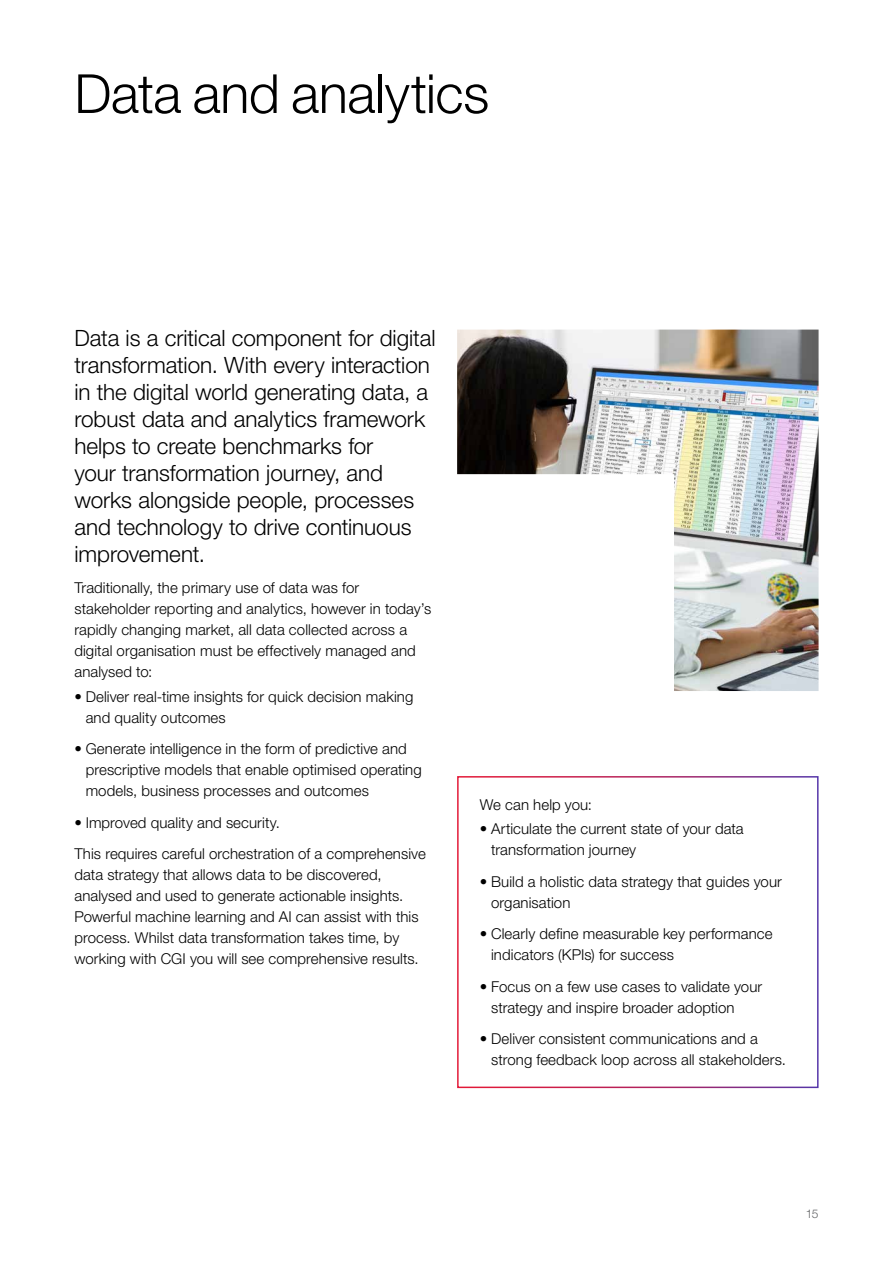
<style>
.page{position:relative;width:893px;height:1263px;background:#fff}
.page>*{position:absolute;margin:0;border:0;box-sizing:border-box;transform-origin:0 0}
.t1{font:300 54px "Helvetica Neue LT Pro";letter-spacing:-.01em;color:#000}
.t2{font:300 22.5px/27px "Helvetica Neue LT Pro";letter-spacing:-.005em;color:#000}
.t3{font:300 15px/21px "Helvetica Neue LT Pro";letter-spacing:.005em;color:#000}
.t4{font:300 12px "Helvetica Neue LT Pro";color:#636466}
</style>
<div class="page">
<div style="left:457px;top:776px;width:362px;height:312px;border:2px solid #fff"></div>
<img style="left:457px;top:330px;width:362px;height:361px">
<h1 class="t1" style="left:74px;top:61px;width:416px">Data and analytics</h1>
<p class="t2" style="left:74px;top:324px;width:363px">Data is a critical component for digital transformation. With every interaction in the digital world generating data, a robust data and analytics framework helps to create benchmarks for<br>your transformation journey, and works alongside people, processes and technology to drive continuous improvement.</p>
<p class="t3" style="left:74px;top:577px;width:358px">Traditionally, the primary use of data was for stakeholder reporting and analytics, however in today’s rapidly changing market, all data collected across a digital organisation must be effectively managed and analysed to:</p>
<p class="t3" style="left:86px;top:686px;width:329px;text-indent:-11px">• Deliver real-time insights for quick decision making and quality outcomes</p>
<p class="t3" style="left:86px;top:738px;width:338px;text-indent:-11px">• Generate intelligence in the form of predictive and prescriptive models that enable optimised operating models, business processes and outcomes</p>
<p class="t3" style="left:74px;top:806px;width:353px;line-height:31.5px">• Improved quality and security.<br>This requires careful orchestration of a comprehensive</p>
<p class="t3" style="left:74px;top:864px;width:346px">data strategy that allows data to be discovered, analysed and used to generate actionable insights.<br>Powerful machine learning and AI can assist with this process. Whilst data transformation takes time, by working with CGI you will see comprehensive results.</p>
<p class="t3" style="left:480px;top:793px;width:114px">We can help you:</p>
<p class="t3" style="left:491px;top:818px;width:254px;text-indent:-11px">• Articulate the current state of your data transformation journey</p>
<p class="t3" style="left:491px;top:871px;width:292px;text-indent:-11px">• Build a holistic data strategy that guides your organisation</p>
<p class="t3" style="left:491px;top:923px;width:283px;text-indent:-11px">• Clearly define measurable key performance indicators (KPIs) for success</p>
<p class="t3" style="left:491px;top:976px;width:273px;text-indent:-11px">• Focus on a few use cases to validate your strategy and inspire broader adoption</p>
<p class="t3" style="left:491px;top:1028px;width:296px;text-indent:-11px">• Deliver consistent communications and a strong feedback loop across all stakeholders.</p>
<p class="t4" style="left:806px;top:1207px;width:14px">15</p>
</div>
